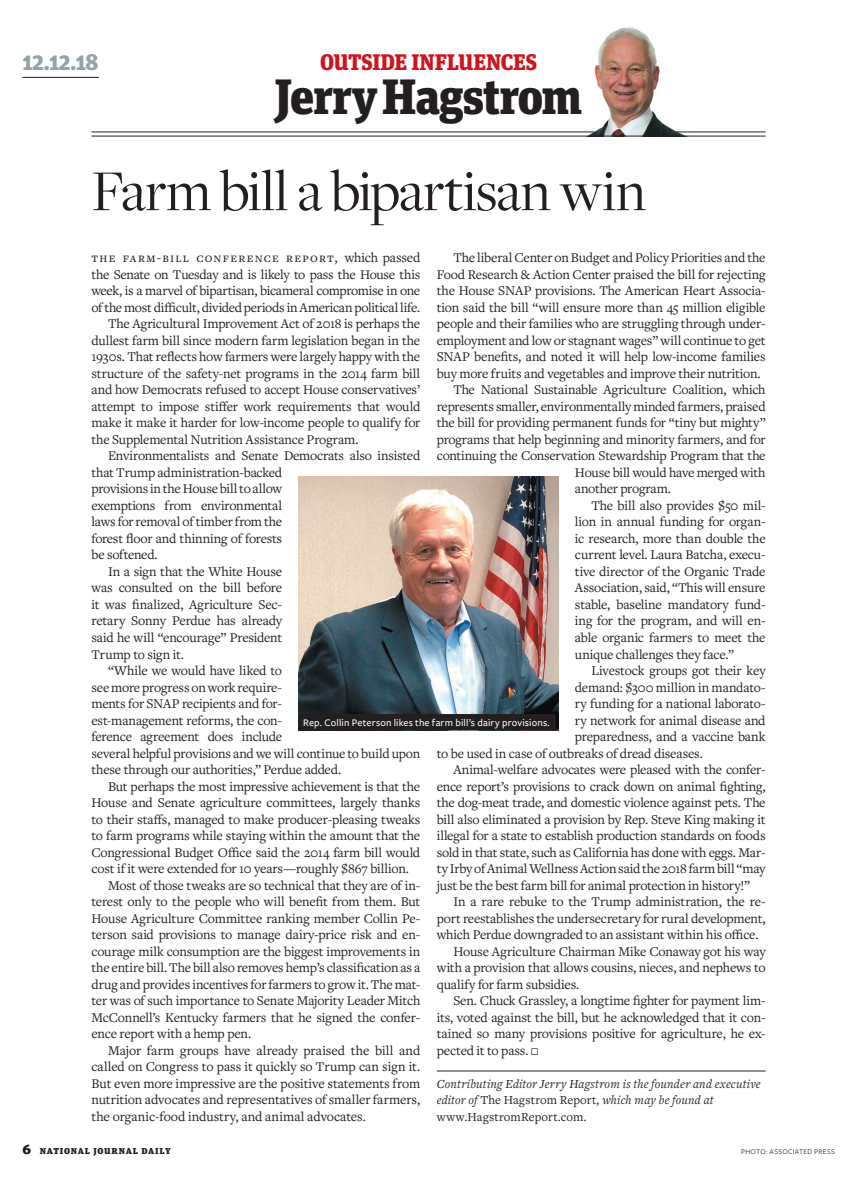
<style>
.page{position:relative;width:855px;height:1177px;background:#fff}
.page>*{position:absolute;margin:0;border:0;box-sizing:border-box;transform-origin:0 0}
.hed_xtra_large_light{font:60px "Freight Disp Pro";letter-spacing:-.01em;color:#231f20}
.t1{font:900 49.5px "Unit Slab Pro";letter-spacing:-.025em;color:#231f20}
.t2{font:900 22.5px "Unit Slab Pro";letter-spacing:-.005em;color:#cd151d}
.t3{font:900 22.5px "Unit Slab Pro";color:#94a2aa}
.body_text_just_inden{font:13.8px/16.5px "Freight Text Pro";letter-spacing:-.005em;color:#231f20;text-align:justify}
.body_text_just_no_in{font:13.8px/16.5px "Freight Text Pro";letter-spacing:-.01em;color:#231f20;text-align:justify}
.t4{font:italic 12.75px/16.5px "Freight Text Pro";letter-spacing:.015em;color:#231f20}
.caption_text{font:500 10.5px "Freight Sans Pro";letter-spacing:.015em;color:#fff}
.t5{font:900 10.5px "Unit Slab Pro";letter-spacing:.06em;color:#231f20}
.t6{font:7.5px "Freight Sans Pro";letter-spacing:.045em;color:#231f20}
.s1{font-size:10.5px}
.s2{font-style:normal}
.s3{font-size:16.5px}
</style>
<div class="page">
<hr style="left:22px;top:77px;width:77px;height:1px;background:#231f20">
<img style="left:540px;top:26px;width:176px;height:110px">
<hr style="left:676px;top:132px;width:89px;height:1px;background:#231f20">
<hr style="left:91px;top:136px;width:674px;height:1px;background:#231f20">
<hr style="left:91px;top:132px;width:503px;height:1px;background:#231f20">
<hr style="left:436px;top:1070px;width:329px;height:1px;background:#231f20">
<img style="left:298px;top:477px;width:260px;height:253px">
<div style="left:298px;top:714px;width:257px;height:16px;background:#231f20"></div>
<h3 class="t3" style="left:22px;top:45px;width:77px">12.12.18</h3>
<h3 class="t2" style="left:320px;top:45px;width:218px">OUTSIDE INFLUENCES</h3>
<h2 class="t1" style="left:274px;top:59px;width:309px">JerryHagstrom</h2>
<p class="hed_xtra_large_light" style="left:91px;top:152px;width:556px">Farm bill a bipartisan win</p>
<p class="body_text_just_no_in" style="left:91px;top:249px;width:330px">The farm-bill conference report, which passed the Senate on Tuesday and is likely to pass the House this week, is a marvel of bipartisan, bicameral compromise in one of the most difficult, divided periods in American political life.</p>
<p class="body_text_just_inden" style="left:91px;top:315px;width:330px;text-indent:16px">The Agricultural Improvement Act of 2018 is perhaps the dullest farm bill since modern farm legislation began in the 1930s. That reflects how farmers were largely happy with the structure of the safety-net programs in the 2014 farm bill and how Democrats refused to accept House conservatives’ attempt to impose stiffer work requirements that would make it make it harder for low-income people to qualify for the Supplemental Nutrition Assistance Program.</p>
<p class="body_text_just_inden" style="left:91px;top:447px;width:330px;text-align:left;text-indent:16px">Environmentalists and Senate Democrats also insisted that Trump administration-backed<br>provisions in the House bill to allow<br>exemptions from environmental<br>laws for removal of timber from the<br>forest floor and thinning of forests<br>be softened.</p>
<p class="body_text_just_inden" style="left:91px;top:563px;width:192px;text-indent:16px">In a sign that the White House was consulted on the bill before it was finalized, Agriculture Sec&shy;retary Sonny Perdue has already said he will “encourage” President Trump to sign it.</p>
<p class="body_text_just_inden" style="left:91px;top:662px;width:330px;text-align:left;text-indent:16px">“While we would have liked to<br>see more progress on work require-<br>ments for SNAP recipients and for-<br>est-management reforms, the con-<br>ference agreement does include<br>several helpful provisions and we will continue to build upon these through our authorities,” Perdue added.</p>
<p class="body_text_just_inden" style="left:91px;top:777px;width:330px;text-indent:16px">But perhaps the most impressive achievement is that the House and Senate agriculture committees, largely thanks to their staffs, managed to make producer-pleasing tweaks to farm programs while staying within the amount that the Congressional Budget Office said the 2014 farm bill would cost if it were extended for 10 years—roughly $867 billion.</p>
<p class="body_text_just_inden" style="left:91px;top:876px;width:330px;text-indent:16px">Most of those tweaks are so technical that they are of in&shy;terest only to the people who will benefit from them. But House Agriculture Committee ranking member Collin Pe&shy;terson said provisions to manage dairy-price risk and en&shy;courage milk consumption are the biggest improvements in the entire bill. The bill also removes hemp’s classification as a drug and provides incentives for farmers to grow it. The mat&shy;ter was of such importance to Senate Majority Leader Mitch McConnell’s Kentucky farmers that he signed the confer&shy;ence report with a hemp pen.</p>
<p class="body_text_just_inden" style="left:91px;top:1041px;width:330px;text-indent:16px">Major farm groups have already praised the bill and called on Congress to pass it quickly so Trump can sign it.<br>But even more impressive are the positive statements from nutrition advocates and representatives of smaller farmers, the organic-food industry, and animal advocates.</p>
<p class="body_text_just_inden" style="left:436px;top:249px;width:330px;text-indent:16px">The liberal Center on Budget and Policy Priorities and the Food Research &amp; Action Center praised the bill for rejecting the House SNAP provisions. The American Heart Associa&shy;tion said the bill “will ensure more than 45 million eligible people and their families who are struggling through under&shy;employment and low or stagnant wages” will continue to get SNAP benefits, and noted it will help low-income families buy more fruits and vegetables and improve their nutrition.</p>
<p class="body_text_just_inden" style="left:453px;top:381px;width:314px">The National Sustainable Agriculture Coalition, which</p>
<p class="body_text_just_inden" style="left:436px;top:398px;width:330px">represents smaller, environmentally minded farmers, praised</p>
<p class="body_text_just_inden" style="left:436px;top:414px;width:330px">the bill for providing permanent funds for “tiny but mighty”</p>
<p class="body_text_just_inden" style="left:436px;top:431px;width:330px">programs that help beginning and minority farmers, and for</p>
<p class="body_text_just_inden" style="left:436px;top:447px;width:330px">continuing the Conservation Stewardship Program that the</p>
<p class="body_text_just_inden" style="left:574px;top:464px;width:192px">House bill would have merged with</p>
<p class="body_text_just_inden" style="left:574px;top:480px;width:97px">another program.</p>
<p class="body_text_just_inden" style="left:574px;top:497px;width:192px;text-indent:16px">The bill also provides $50 mil&shy;lion in annual funding for organ&shy;ic research, more than double the current level. Laura Batcha, execu&shy;tive director of the Organic Trade Association, said, “This will ensure stable, baseline mandatory fund&shy;ing for the program, and will en&shy;able organic farmers to meet the unique challenges they face.”</p>
<p class="body_text_just_inden" style="left:591px;top:662px;width:175px">Livestock groups got their key</p>
<p class="body_text_just_inden" style="left:574px;top:678px;width:192px">demand: $300 million in mandato-</p>
<p class="body_text_just_inden" style="left:574px;top:695px;width:192px">ry funding for a national laborato-</p>
<p class="body_text_just_inden" style="left:574px;top:711px;width:192px">ry network for animal disease and</p>
<p class="body_text_just_inden" style="left:574px;top:728px;width:192px">preparedness, and a vaccine bank</p>
<p class="body_text_just_inden" style="left:436px;top:744px;width:267px">to be used in case of outbreaks of dread diseases.</p>
<p class="body_text_just_inden" style="left:436px;top:761px;width:330px;text-indent:16px">Animal-welfare advocates were pleased with the confer&shy;ence report’s provisions to crack down on animal fighting, the dog-meat trade, and domestic violence against pets. The bill also eliminated a provision by Rep. Steve King making it illegal for a state to establish production standards on foods sold in that state, such as California has done with eggs. Mar&shy;ty Irby of Animal Wellness Action said the 2018 farm bill “may just be the best farm bill for animal protection in history!”</p>
<p class="body_text_just_inden" style="left:436px;top:893px;width:330px;text-indent:16px">In a rare rebuke to the Trump administration, the re&shy;port reestablishes the undersecretary for rural development, which Perdue downgraded to an assistant within his office.</p>
<p class="body_text_just_inden" style="left:436px;top:942px;width:330px;text-indent:16px">House Agriculture Chairman Mike Conaway got his way with a provision that allows cousins, nieces, and nephews to qualify for farm subsidies.</p>
<p class="body_text_just_inden" style="left:436px;top:992px;width:330px;text-indent:16px">Sen. Chuck Grassley, a longtime fighter for payment lim&shy;its, voted against the bill, but he acknowledged that it con&shy;tained so many provisions positive for agriculture, he ex&shy;pected it to pass. <span class="s1">Q</span></p>
<p class="caption_text" style="left:303px;top:715px;width:248px">Rep. Collin Peterson likes the farm bill’s dairy provisions.</p>
<p class="t4" style="left:436px;top:1074px;width:325px">Contributing Editor Jerry Hagstrom is the founder and executive editor of <span class="s2">The Hagstrom Report</span>, which may be found at <span class="s2">www.HagstromReport.com.</span></p>
<p class="t5" style="left:22px;top:1142px;width:150px"><span class="s3">6</span> national journal daily</p>
<p class="t6" style="left:740px;top:1146px;width:95px">PHOTO: ASSOCIATED PRESS</p>
</div>
